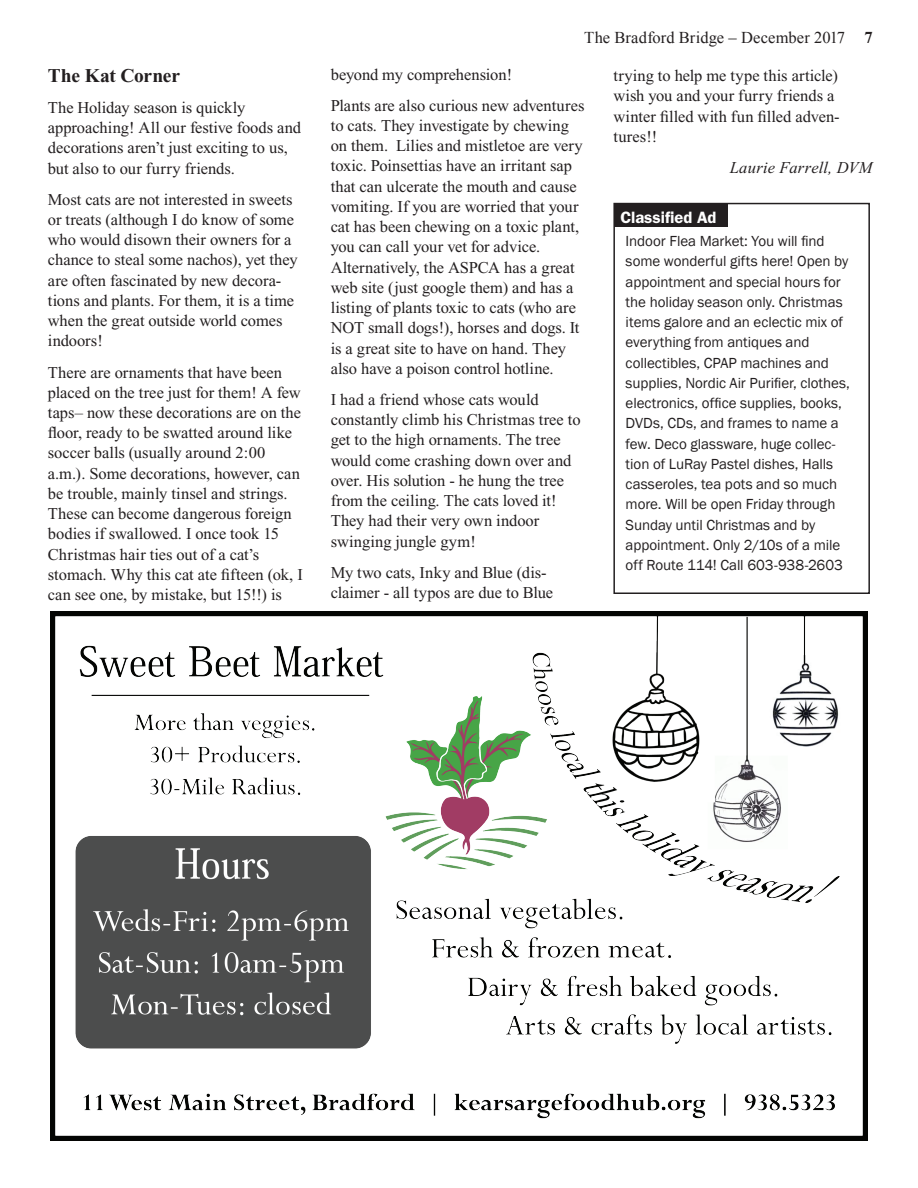
<style>
.page{position:relative;width:918px;height:1188px;background:#fff}
.page>*{position:absolute;margin:0;border:0;box-sizing:border-box;transform-origin:0 0}
.t1{font:700 19.5px "Times New Roman";letter-spacing:-.015em;color:#231f20}
.t2{font:16.5px/20.2px "Times New Roman";letter-spacing:-.005em;color:#231f20}
.t3{font:16.5px "Times New Roman";letter-spacing:.005em;color:#231f20}
.t4{font:italic 16.5px "Times New Roman";letter-spacing:.015em;color:#231f20}
.t5{font:600 16.5px "Franklin Gothic";letter-spacing:-.005em;color:#fff}
.t6{font:15px/20.2px "Franklin Gothic";letter-spacing:-.005em;color:#231f20}
.s1{font-weight:700}
</style>
<div class="page">
<div style="left:615px;top:204px;width:113px;height:23px;background:#231f20"></div>
<div style="left:613px;top:203px;width:257px;height:391px;border:2px solid #231f20"></div>
<img style="left:51px;top:612px;width:817px;height:529px">
<p class="t1" style="left:48px;top:65px;width:134px">The Kat Corner</p>
<p class="t2" style="left:48px;top:97px;width:255px">The Holiday season is quickly approaching! All our festive foods and decorations aren’t just exciting to us, but also to our furry friends.</p>
<p class="t2" style="left:48px;top:189px;width:251px">Most cats are not interested in sweets or treats (although I do know of some who would disown their owners for a chance to steal some nachos), yet they are often fascinated by new decora&shy;tions and plants. For them, it is a time when the great outside world comes indoors!</p>
<p class="t2" style="left:48px;top:362px;width:256px">There are ornaments that have been placed on the tree just for them! A few taps– now these decorations are on the floor, ready to be swatted around like soccer balls (usually around 2:00 a.m.). Some decorations, however, can be trouble, mainly tinsel and strings.<br>These can become dangerous foreign bodies if swallowed. I once took 15<br>Christmas hair ties out of a cat’s stomach. Why this cat ate fifteen (ok, I can see one, by mistake, but 15!!) is</p>
<p class="t3" style="left:584px;top:26px;width:290px">The Bradford Bridge – December 2017 <span class="s1">7</span></p>
<p class="t2" style="left:331px;top:59px;width:255px;line-height:31px">beyond my comprehension!<br>Plants are also curious new adventures</p>
<p class="t2" style="left:331px;top:115px;width:254px">to cats. They investigate by chewing on them. Lilies and mistletoe are very toxic. Poinsettias have an irritant sap that can ulcerate the mouth and cause vomiting. If you are worried that your cat has been chewing on a toxic plant, you can call your vet for advice.<br>Alternatively, the ASPCA has a great web site (just google them) and has a listing of plants toxic to cats (who are NOT small dogs!), horses and dogs. It is a great site to have on hand. They also have a poison control hotline.</p>
<p class="t2" style="left:331px;top:389px;width:251px">I had a friend whose cats would constantly climb his Christmas tree to get to the high ornaments. The tree would come crashing down over and over. His solution - he hung the tree from the ceiling. The cats loved it!<br>They had their very own indoor swinging jungle gym!</p>
<p class="t2" style="left:331px;top:562px;width:224px">My two cats, Inky and Blue (dis&shy;claimer - all typos are due to Blue</p>
<p class="t2" style="left:613px;top:65px;width:228px">trying to help me type this article) wish you and your furry friends a winter filled with fun filled adven&shy;tures!!</p>
<p class="t4" style="left:730px;top:159px;width:144px">Laurie Farrell, DVM</p>
<p class="t5" style="left:620px;top:208px;width:98px">Classified Ad</p>
<p class="t6" style="left:626px;top:231px;width:226px">Indoor Flea Market: You will find some wonderful gifts here! Open by appointment and special hours for the holiday season only. Christmas items galore and an eclectic mix of everything from antiques and collectibles, CPAP machines and supplies, Nordic Air Purifier, clothes, electronics, office supplies, books, DVDs, CDs, and frames to name a few. Deco glassware, huge collec&shy;tion of LuRay Pastel dishes, Halls casseroles, tea pots and so much more. Will be open Friday through Sunday until Christmas and by appointment. Only 2/10s of a mile off Route 114! Call 603-938-2603</p>
</div>
